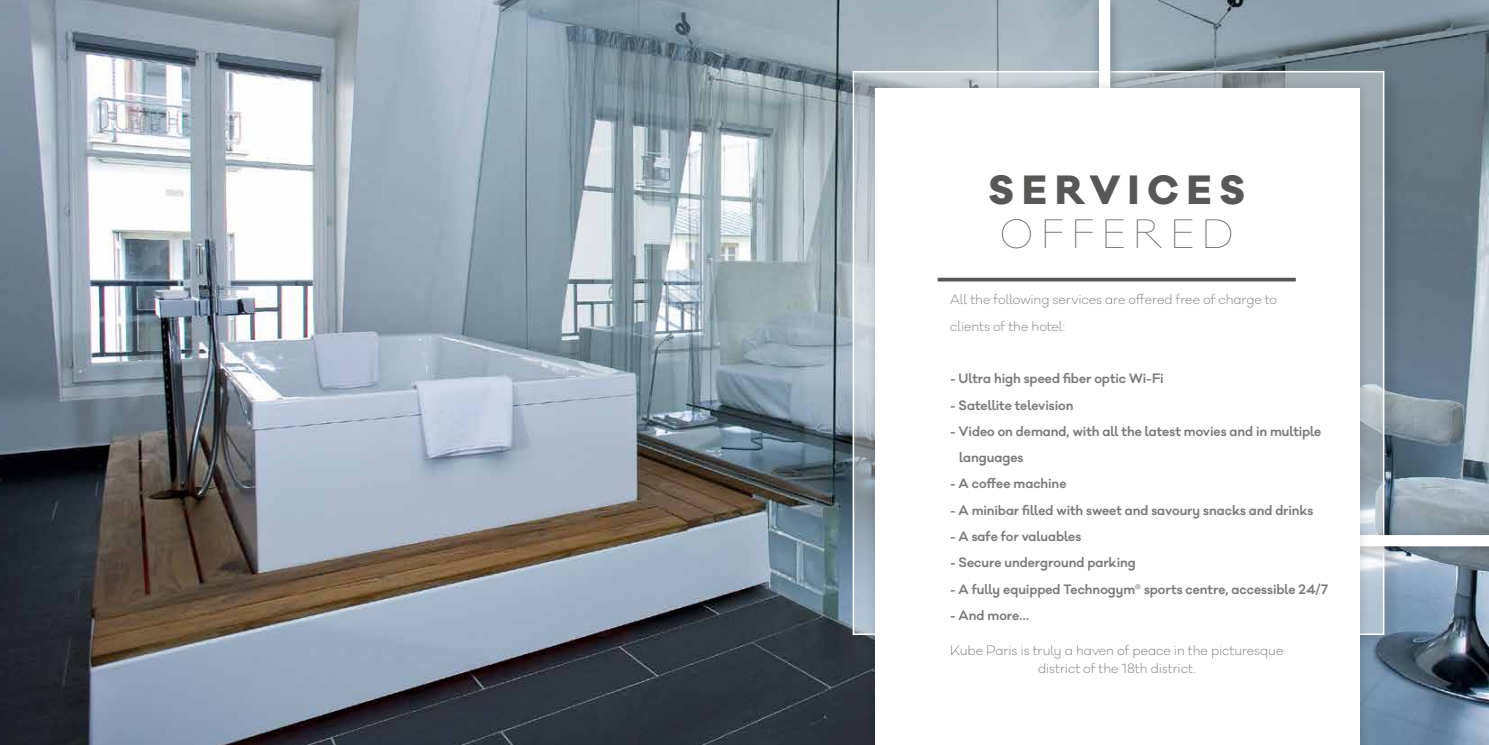
<style>
.page{position:relative;width:1489px;height:745px;background:#fff}
.page>*{position:absolute;margin:0;border:0;box-sizing:border-box;transform-origin:0 0}
.t1{font:800 37.5px "Galano Classic";letter-spacing:.21em;color:#575756}
.t2{font:100 37.5px "Galano Classic";letter-spacing:.2em;color:#575756}
.t3{font:600 12.5px/26.2px "Galano Classic Alt";color:#7c7b7b}
.t4{font:300 12.5px/26.2px "Galano Classic Alt";letter-spacing:-.005em;color:#7c7b7b}
</style>
<div class="page">
<img style="left:0;top:0;width:1488px;height:744px">
<svg style="left:855px;top:74px;width:526px;height:557px;background:#b7c2cb"></svg>
<svg style="left:1093px;top:0;width:395px;height:551px;background:#81919b"></svg>
<div style="left:864px;top:78px;width:507px;height:666px;background:#000;opacity:.15"></div>
<div style="left:875px;top:89px;width:485px;height:655px;background:#fff"></div>
<svg style="left:937px;top:277px;width:358px;height:4px"></svg>
<h1 class="t1" style="left:988px;top:164px;width:258px">SERVICES</h1>
<h1 class="t2" style="left:999px;top:210px;width:236px">OFFERED</h1>
<p class="t4" style="left:950px;top:286px;width:328px">All the following services are offered free of charge to clients of the hotel:</p>
<p class="t3" style="left:950px;top:365px;width:215px">- Ultra high speed fiber optic Wi-Fi</p>
<p class="t3" style="left:950px;top:391px;width:125px">- Satellite television</p>
<p class="t3" style="left:959px;top:418px;width:364px;text-indent:-9px">- Video on demand, with all the latest movies and in multiple languages</p>
<p class="t3" style="left:950px;top:470px;width:118px">- A coffee machine</p>
<p class="t3" style="left:950px;top:496px;width:365px">- A minibar filled with sweet and savoury snacks and drinks</p>
<p class="t3" style="left:950px;top:523px;width:133px">- A safe for valuables</p>
<p class="t3" style="left:950px;top:549px;width:187px">- Secure underground parking</p>
<p class="t3" style="left:950px;top:575px;width:380px">- A fully equipped Technogym® sports centre, accessible 24/7</p>
<p class="t3" style="left:950px;top:601px;width:80px">- And more…</p>
<p class="t4" style="left:949px;top:640px;width:335px;line-height:18.8px;text-align:center">Kube Paris is truly a haven of peace in the picturesque district of the 18th district.</p>
</div>
